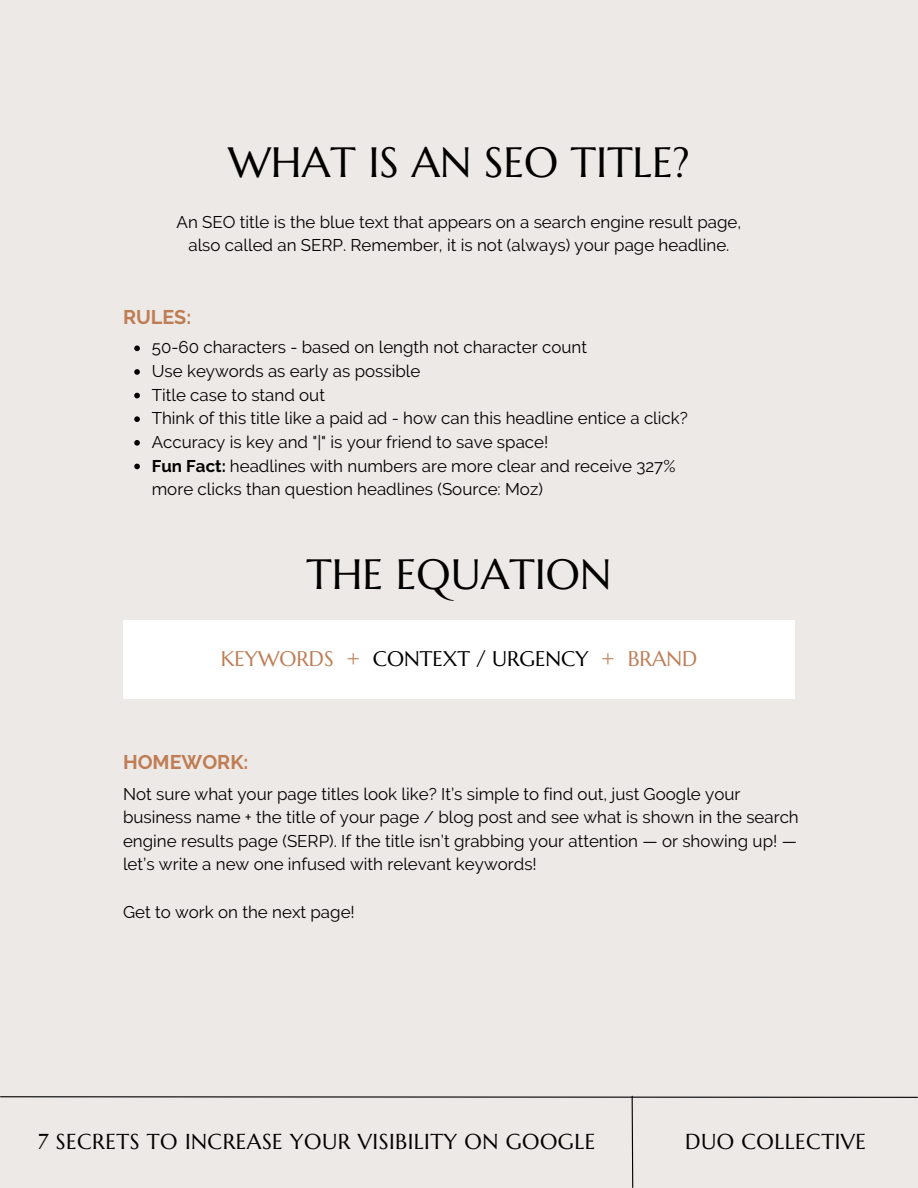
<style>
.page{position:relative;width:918px;height:1188px;background:#ede9e6}
.page>*{position:absolute;margin:0;border:0;box-sizing:border-box;transform-origin:0 0}
.t1{font:42.3px "Marcellus";color:#000}
.t2{font:21.6px "Marcellus";letter-spacing:.02em;color:#000}
.t3{font:21.15px "Marcellus";color:#bf7d55}
.t4{font:700 19.8px "Raleway";color:#bf7d55}
.t5{font:16.95px/23.7px "Raleway";color:#000}
.s1{font-weight:700}
.s2{color:#000}
</style>
<div class="page">
<svg style="left:134px;top:346px;width:6px;height:5px"></svg>
<svg style="left:134px;top:369px;width:6px;height:6px"></svg>
<svg style="left:134px;top:393px;width:6px;height:5px"></svg>
<svg style="left:134px;top:416px;width:6px;height:6px"></svg>
<svg style="left:134px;top:440px;width:6px;height:6px"></svg>
<svg style="left:134px;top:464px;width:6px;height:5px"></svg>
<div style="left:123px;top:620px;width:672px;height:79px;background:#fff"></div>
<svg style="left:0;top:1095px;width:918px;height:93px"></svg>
<h1 class="t1" style="left:228px;top:136px;width:463px">WHAT IS AN SEO TITLE?</h1>
<p class="t5" style="left:177px;top:210px;width:566px;line-height:23.2px;text-align:center">An SEO title is the blue text that appears on a search engine result page, also called an SERP. Remember, it is not (always) your page headline.</p>
<p class="t4" style="left:123px;top:305px;width:70px">RULES:</p>
<p class="t5" style="left:152px;top:336px;width:538px">50-60 characters - based on length not character count<br>Use keywords as early as possible<br>Title case to stand out<br>Think of this title like a paid ad - how can this headline entice a click?<br>Accuracy is key and "|" is your friend to save space!<br><span class="s1">Fun Fact:</span> headlines with numbers are more clear and receive 327% more clicks than question headlines (Source: Moz)</p>
<h1 class="t1" style="left:306px;top:547px;width:306px">THE EQUATION</h1>
<p class="t3" style="left:221px;top:646px;width:478px">KEYWORDS + <span class="s2">CONTEXT / URGENCY</span> + BRAND</p>
<p class="t4" style="left:123px;top:751px;width:127px">HOMEWORK:</p>
<p class="t5" style="left:123px;top:782px;width:677px">Not sure what your page titles look like? It’s simple to find out, just Google your business name + the title of your page / blog post and see what is shown in the search engine results page (SERP). If the title isn’t grabbing your attention — or showing up! — let’s write a new one infused with relevant keywords!</p>
<p class="t5" style="left:123px;top:900px;width:233px">Get to work on the next page!</p>
<p class="t2" style="left:38px;top:1128px;width:559px">7 SECRETS TO INCREASE YOUR VISIBILITY ON GOOGLE</p>
<p class="t2" style="left:685px;top:1128px;width:182px">DUO COLLECTIVE</p>
</div>
